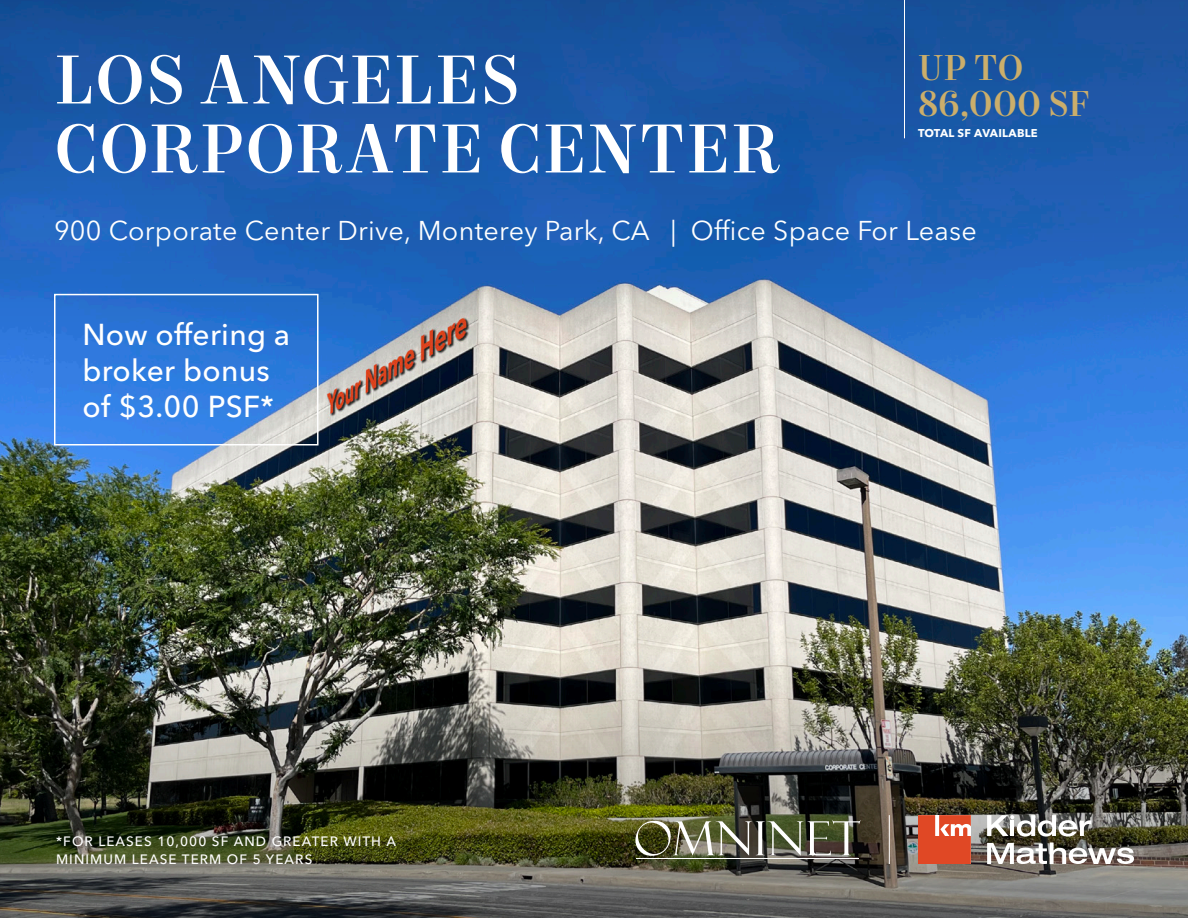
<style>
.page{position:relative;width:1188px;height:918px;background:#fff}
.page>*{position:absolute;margin:0;border:0;box-sizing:border-box;transform-origin:0 0}
.Headline_-_Level_1{font:500 69px/69px "Mort Modern 09";letter-spacing:.015em;color:#fff}
.Stat_Data_-_Gold{font:500 36px/36px "Mort Modern 09";color:#cbae6b}
.Callout_Text_-_White{font:500 30px/36px "Avenir Next LT Pro";letter-spacing:.01em;color:#fff}
.Callout_Text_-_White-2{font:27px "Avenir Next LT Pro";letter-spacing:.01em;color:#fff}
.Property_Address_-_W{font:500 13.5px/18px "Avenir Next LT Pro";letter-spacing:.08em;color:#fff}
.Stat_Label{font:700 11.25px "Avenir Next LT Pro";letter-spacing:.025em;color:#fff}
</style>
<div class="page">
<img style="left:0;top:342px;width:1188px;height:309px">
<img style="left:0;top:651px;width:1188px;height:267px">
<svg style="left:0;top:0;width:1188px;height:342px;background:#2561b0"></svg>
<hr style="left:904px;top:0;width:1px;height:138px;background:#fff">
<div style="left:54px;top:294px;width:265px;height:152px;border:2px solid #fff"></div>
<svg style="left:987px;top:843px;width:147px;height:21px"></svg>
<svg style="left:987px;top:815px;width:104px;height:22px"></svg>
<svg style="left:918px;top:815px;width:53px;height:49px;background:#e35d3e"></svg>
<hr style="left:889px;top:815px;width:1px;height:49px;background:#fff">
<svg style="left:637px;top:859px;width:222px;height:1px"></svg>
<hr style="left:637px;top:858px;width:222px;height:1px;background:#fff">
<svg style="left:635px;top:820px;width:226px;height:36px;background:#6e6f58"></svg>
<p class="Headline_-_Level_1" style="left:54px;top:49px;width:727px">LOS ANGELES<br>CORPORATE CENTER</p>
<p class="Stat_Data_-_Gold" style="left:918px;top:51px;width:173px">UP TO<br>86,000 SF</p>
<p class="Stat_Label" style="left:918px;top:126px;width:121px">TOTAL SF AVAILABLE</p>
<p class="Callout_Text_-_White-2" style="left:54px;top:215px;width:924px">900 Corporate Center Drive, Monterey Park, CA | Office Space For Lease</p>
<p class="Callout_Text_-_White" style="left:82px;top:316px;width:209px">Now offering a broker bonus of $3.00 PSF*</p>
<p class="Property_Address_-_W" style="left:56px;top:832px;width:341px">*FOR LEASES 10,000 SF AND GREATER WITH A<br>MINIMUM LEASE TERM OF 5 YEARS</p>
</div>
